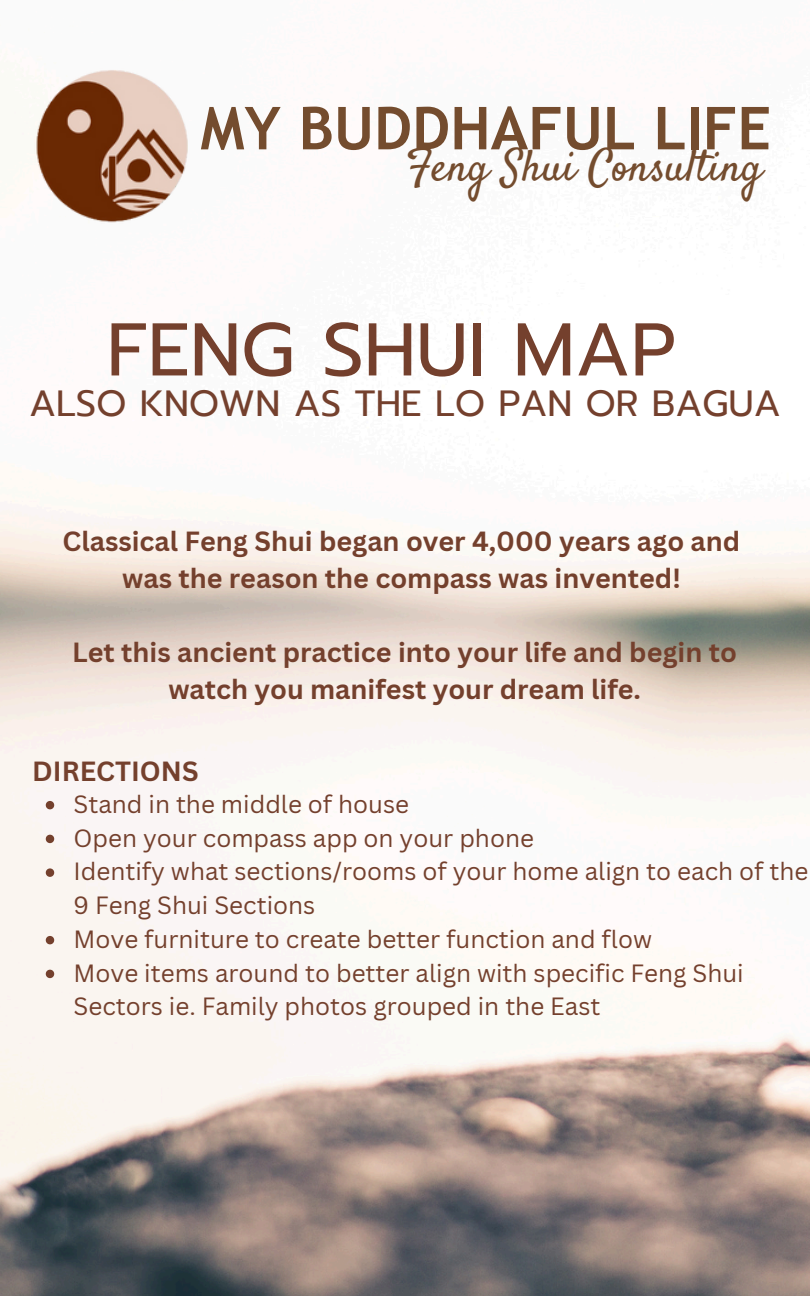
<style>
.page{position:relative;width:810px;height:1296px;background:#fff}
.page>*{position:absolute;margin:0;border:0;box-sizing:border-box;transform-origin:0 0}
.t1{font:74.7px "Prompt";color:#74402d}
.t2{font:700 59.18px "Trebuchet MS";color:#744c2e}
.t3{font:44.1px "Satisfy";color:#744c2e}
.t4{font:36.23px "Prompt";color:#74402d}
.t5{font:700 27px/37.1px "Canva Sans";color:#74402d;text-align:center}
.t6{font:24.3px/33.8px "Canva Sans";color:#74402d}
</style>
<div class="page">
<img style="left:0;top:499px;width:810px;height:797px">
<img style="left:34px;top:70px;width:154px;height:153px">
<svg style="left:46px;top:801px;width:8px;height:8px"></svg>
<svg style="left:46px;top:835px;width:8px;height:8px"></svg>
<svg style="left:46px;top:868px;width:8px;height:9px"></svg>
<svg style="left:46px;top:936px;width:8px;height:8px"></svg>
<svg style="left:46px;top:970px;width:8px;height:8px"></svg>
<h5 class="t2" style="left:200px;top:94px;width:572px">MY BUDDHAFUL LIFE</h5>
<h5 class="t3" style="left:406px;top:139px;width:358px">Feng Shui Consulting</h5>
<p class="t1" style="left:107px;top:294px;width:570px">FENG SHUI MAP</p>
<p class="t4" style="left:29px;top:376px;width:753px">ALSO KNOWN AS THE LO PAN OR BAGUA</p>
<h1 class="t5" style="left:62px;top:522px;width:679px">Classical Feng Shui began over 4,000 years ago and was the reason the compass was invented!</h1>
<h2 class="t5" style="left:72px;top:633px;width:666px">Let this ancient practice into your life and begin to watch you manifest your dream life.</h2>
<h4 class="t5" style="left:32px;top:752px;width:168px">DIRECTIONS</h4>
<p class="t6" style="left:74px;top:786px;width:337px">Stand in the middle of house</p>
<p class="t6" style="left:74px;top:820px;width:462px">Open your compass app on your phone</p>
<p class="t6" style="left:74px;top:854px;width:736px">Identify what sections/rooms of your home align to each of the<br>9 Feng Shui Sections</p>
<p class="t6" style="left:74px;top:921px;width:580px">Move furniture to create better function and flow</p>
<p class="t6" style="left:74px;top:955px;width:672px">Move items around to better align with specific Feng Shui<br>Sectors ie. Family photos grouped in the East</p>
</div>
